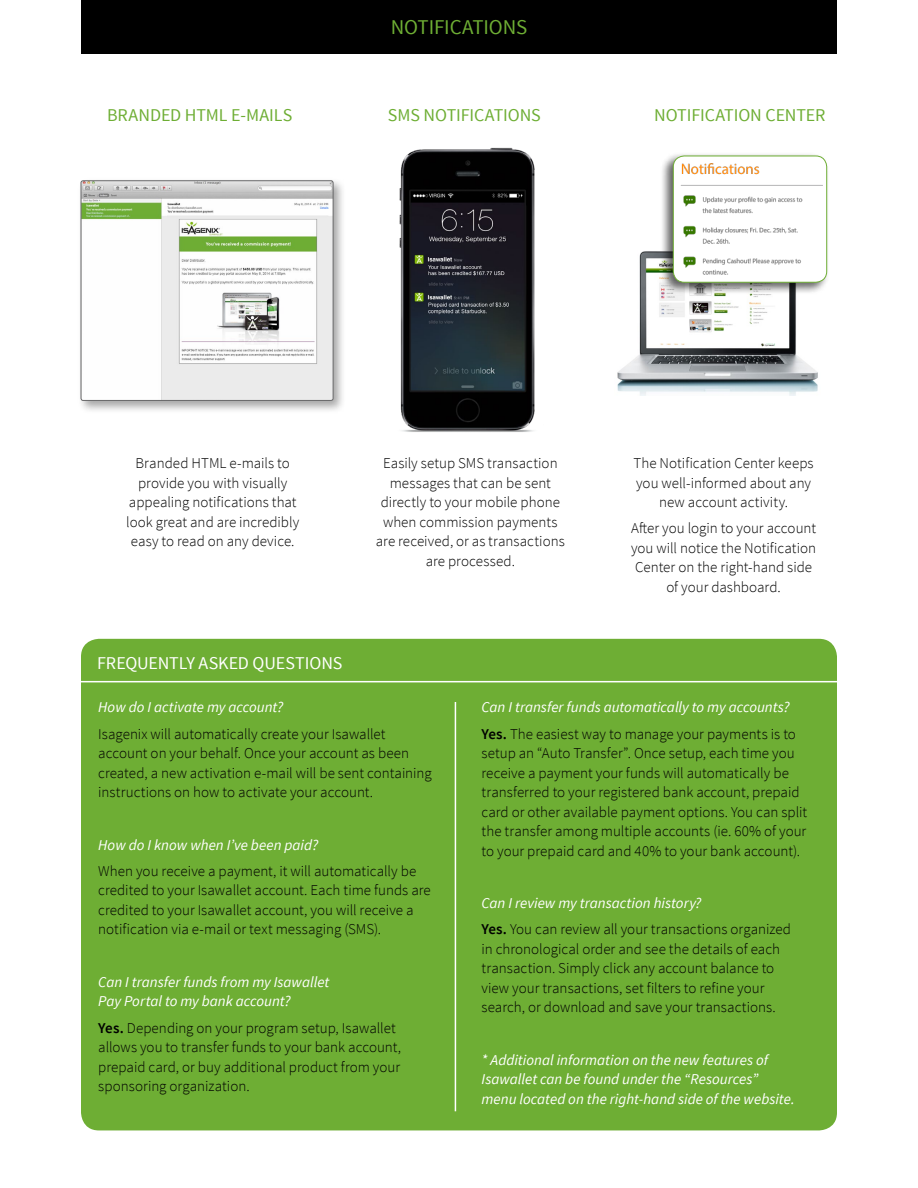
<style>
.page{position:relative;width:918px;height:1188px;background:#fff}
.page>*{position:absolute;margin:0;border:0;box-sizing:border-box;transform-origin:0 0}
.t1{font:21px "Source Sans Pro";letter-spacing:-.01em;color:#6eae34}
.t2{font:18px "Source Sans Pro";letter-spacing:-.005em;color:#6eae34}
.t3{font:18px "Source Sans Pro";letter-spacing:-.01em;color:#fff}
.t4{font:300 15px/19.5px "Source Sans Pro";color:#000}
.t5{font:italic 15px/19.5px "Source Sans Pro";color:#fff}
.s1{font-weight:600}
.s2{font-weight:600;font-style:normal;color:#000}
.s3{font-weight:300;font-style:normal;color:#000}
.s4{font-weight:400;font-style:italic;color:#fff}
</style>
<div class="page">
<div style="left:81px;top:0;width:756px;height:54px;background:#000"></div>
<img style="left:617px;top:251px;width:201px;height:145px">
<div style="left:81px;top:639px;width:756px;height:491px;background:#6eae34;border-radius:18px"></div>
<hr style="left:77px;top:681px;width:769px;height:1px;background:#fff">
<img style="left:399px;top:147px;width:136px;height:285px">
<div style="left:660px;top:152px;width:169px;height:142px;background:#000;opacity:.6"></div>
<img style="left:675px;top:156px;width:151px;height:125px">
<div style="left:673px;top:156px;width:154px;height:127px;border:1px solid #6eae34;border-radius:11px"></div>
<div style="left:77px;top:177px;width:270px;height:237px;background:#000;opacity:.35"></div>
<img style="left:83px;top:182px;width:248px;height:217px">
<div style="left:81px;top:180px;width:252px;height:221px;border:1px solid #686869;border-radius:2px"></div>
<hr style="left:455px;top:702px;width:1px;height:409px;background:#fff">
<h1 class="t1" style="left:391px;top:14px;width:138px">NOTIFICATIONS</h1>
<p class="t2" style="left:107px;top:104px;width:187px">BRANDED HTML E-MAILS</p>
<p class="t2" style="left:388px;top:104px;width:154px">SMS NOTIFICATIONS</p>
<p class="t2" style="left:654px;top:104px;width:173px">NOTIFICATION CENTER</p>
<p class="t4" style="left:126px;top:453px;width:174px;text-align:center">Branded HTML e-mails to provide you with visually appealing notifications that look great and are incredibly easy to read on any device.</p>
<p class="t4" style="left:376px;top:453px;width:191px;text-align:center">Easily setup SMS transaction messages that can be sent directly to your mobile phone when commission payments are received, or as transactions are processed.</p>
<p class="t4" style="left:633px;top:453px;width:182px;text-align:center">The Notification Center keeps you well-informed about any new account activity.</p>
<p class="t4" style="left:631px;top:519px;width:187px;text-align:center">After you login to your account you will notice the Notification<br>Center on the right-hand side of your dashboard.</p>
<p class="t3" style="left:97px;top:651px;width:247px">FREQUENTLY ASKED QUESTIONS</p>
<p class="t5" style="left:98px;top:698px;width:187px">How do I activate my account?</p>
<p class="t4" style="left:98px;top:724px;width:335px">Isagenix will automatically create your Isawallet account on your behalf. Once your account as been created, a new activation e-mail will be sent containing instructions on how to activate your account.</p>
<p class="t5" style="left:98px;top:835px;width:221px">How do I know when I’ve been paid?</p>
<p class="t4" style="left:98px;top:861px;width:334px">When you receive a payment, it will automatically be credited to your Isawallet account. Each time funds are credited to your Isawallet account, you will receive a notification via e-mail or text messaging (SMS).</p>
<p class="t5" style="left:98px;top:972px;width:233px">Can I transfer funds from my Isawallet<br>Pay Portal to my bank account?</p>
<p class="t4" style="left:98px;top:1018px;width:304px"><span class="s1">Yes.</span> Depending on your program setup, Isawallet allows you to transfer funds to your bank account, prepaid card, or buy additional product from your sponsoring organization.</p>
<p class="t5" style="left:482px;top:694px;width:316px;line-height:26.2px">Can I transfer funds automatically to my accounts?<br><span class="s2">Yes.</span> <span class="s3">The easiest way to manage your payments is to</span></p>
<p class="t4" style="left:482px;top:744px;width:327px">setup an “Auto Transfer”. Once setup, each time you receive a payment your funds will automatically be transferred to your registered bank account, prepaid card or other available payment options. You can split the transfer among multiple accounts (ie. 60% of your to your prepaid card and 40% to your bank account).</p>
<p class="t4" style="left:482px;top:890px;width:311px;line-height:26.2px"><span class="s4">Can I review my transaction history?<br></span><span class="s1">Yes.</span> You can review all your transactions organized</p>
<p class="t4" style="left:482px;top:939px;width:300px">in chronological order and see the details of each transaction. Simply click any account balance to view your transactions, set filters to refine your search, or download and save your transactions.</p>
<p class="t5" style="left:482px;top:1050px;width:315px">* Additional information on the new features of<br>Isawallet can be found under the “Resources” menu located on the right-hand side of the website.</p>
</div>
